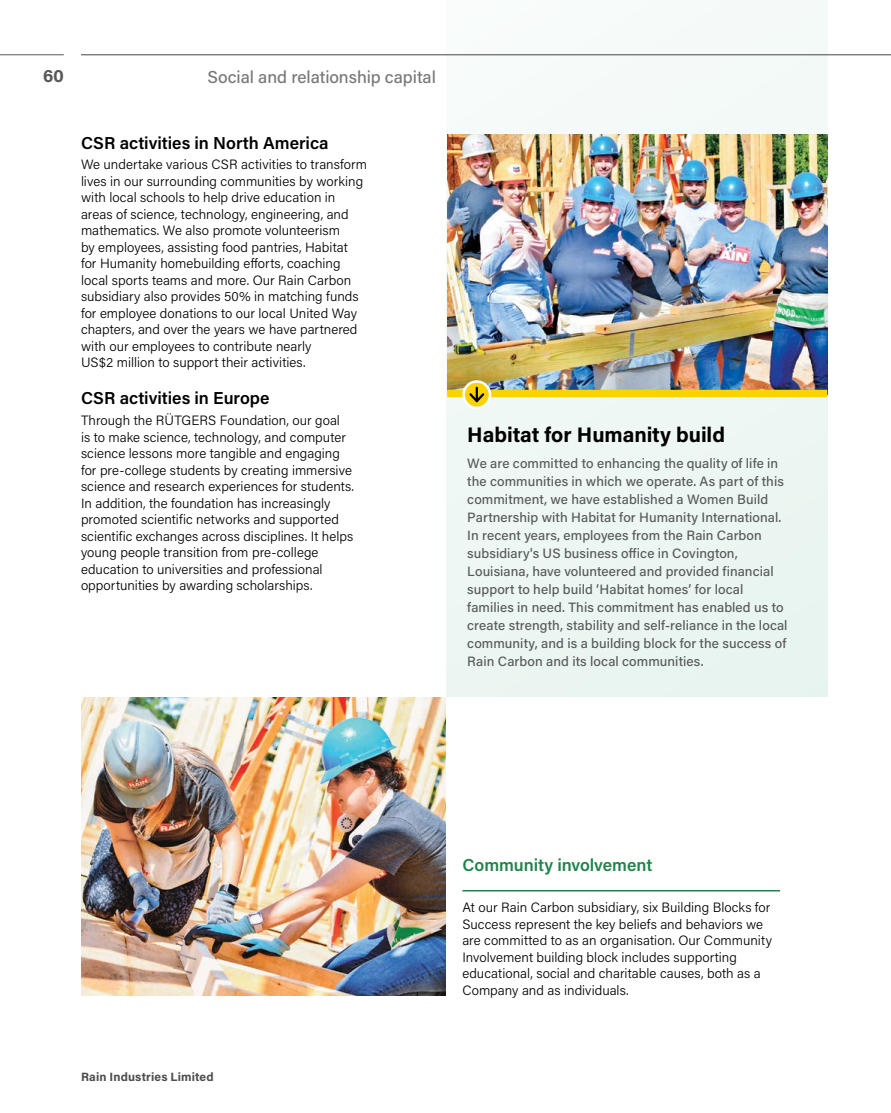
<style>
.page{position:relative;width:891px;height:1113px;background:#fff}
.page>*{position:absolute;margin:0;border:0;box-sizing:border-box;transform-origin:0 0}
.t1{font:700 21px "Acumin Pro";letter-spacing:-.005em;color:#000}
.t2{font:700 18px "Acumin Pro";color:#58595b}
.t3{font:600 17.25px "Acumin Pro";color:#000}
.t4{font:500 17.25px "Acumin Pro";letter-spacing:-.005em;color:#77787b}
.t5{font:600 17.25px "Acumin Pro";letter-spacing:-.005em;color:#1f844c}
.t6{font:300 13.5px/16.5px "Acumin Pro";letter-spacing:.005em;color:#000}
.t7{font:500 13.5px/18px "Acumin Pro";letter-spacing:.005em;color:#58595b}
.t8{font:700 12px "Acumin Pro";letter-spacing:.015em;color:#4d4d4f}
</style>
<div class="page">
<div style="left:446px;top:0;width:381px;height:697px;background:#edf7f3"></div>
<img style="left:447px;top:134px;width:380px;height:256px">
<div style="left:447px;top:390px;width:380px;height:7px;background:#fbd206"></div>
<svg style="left:464px;top:381px;width:26px;height:27px"></svg>
<div style="left:462px;top:380px;width:29px;height:29px;border:3px solid #fff;border-radius:50%"></div>
<svg style="left:467px;top:388px;width:19px;height:16px"></svg>
<img style="left:81px;top:697px;width:365px;height:298px">
<hr style="left:462px;top:890px;width:318px;height:1px;background:#1f844c">
<hr style="left:0;top:54px;width:64px;height:1px;background:#58595b">
<hr style="left:81px;top:54px;width:810px;height:1px;background:#58595b">
<h2 class="t2" style="left:43px;top:63px;width:22px">60</h2>
<p class="t4" style="left:208px;top:64px;width:230px">Social and relationship capital</p>
<p class="t3" style="left:81px;top:130px;width:249px">CSR activities in North America</p>
<p class="t6" style="left:81px;top:156px;width:288px">We undertake various CSR activities to transform lives in our surrounding communities by working with local schools to help drive education in areas of science, technology, engineering, and mathematics. We also promote volunteerism<br>by employees, assisting food pantries, Habitat<br>for Humanity homebuilding efforts, coaching local sports teams and more. Our Rain Carbon subsidiary also provides 50% in matching funds for employee donations to our local United Way chapters, and over the years we have partnered with our employees to contribute nearly<br>US$2 million to support their activities.</p>
<p class="t3" style="left:81px;top:386px;width:190px">CSR activities in Europe</p>
<p class="t6" style="left:81px;top:411px;width:275px">Through the RÜTGERS Foundation, our goal<br>is to make science, technology, and computer science lessons more tangible and engaging for pre-college students by creating immersive science and research experiences for students.<br>In addition, the foundation has increasingly promoted scientific networks and supported scientific exchanges across disciplines. It helps young people transition from pre-college education to universities and professional opportunities by awarding scholarships.</p>
<h1 class="t1" style="left:467px;top:419px;width:259px">Habitat for Humanity build</h1>
<p class="t7" style="left:467px;top:453px;width:322px">We are committed to enhancing the quality of life in the communities in which we operate. As part of this commitment, we have established a Women Build Partnership with Habitat for Humanity International.<br>In recent years, employees from the Rain Carbon subsidiary's US business office in Covington, Louisiana, have volunteered and provided financial support to help build ‘Habitat homes’ for local families in need. This commitment has enabled us to create strength, stability and self-reliance in the local community, and is a building block for the success of Rain Carbon and its local communities.</p>
<p class="t8" style="left:81px;top:1068px;width:134px">Rain Industries Limited</p>
<p class="t5" style="left:462px;top:852px;width:192px">Community involvement</p>
<p class="t6" style="left:462px;top:898px;width:311px">At our Rain Carbon subsidiary, six Building Blocks for Success represent the key beliefs and behaviors we are committed to as an organisation. Our Community Involvement building block includes supporting educational, social and charitable causes, both as a Company and as individuals.</p>
</div>
